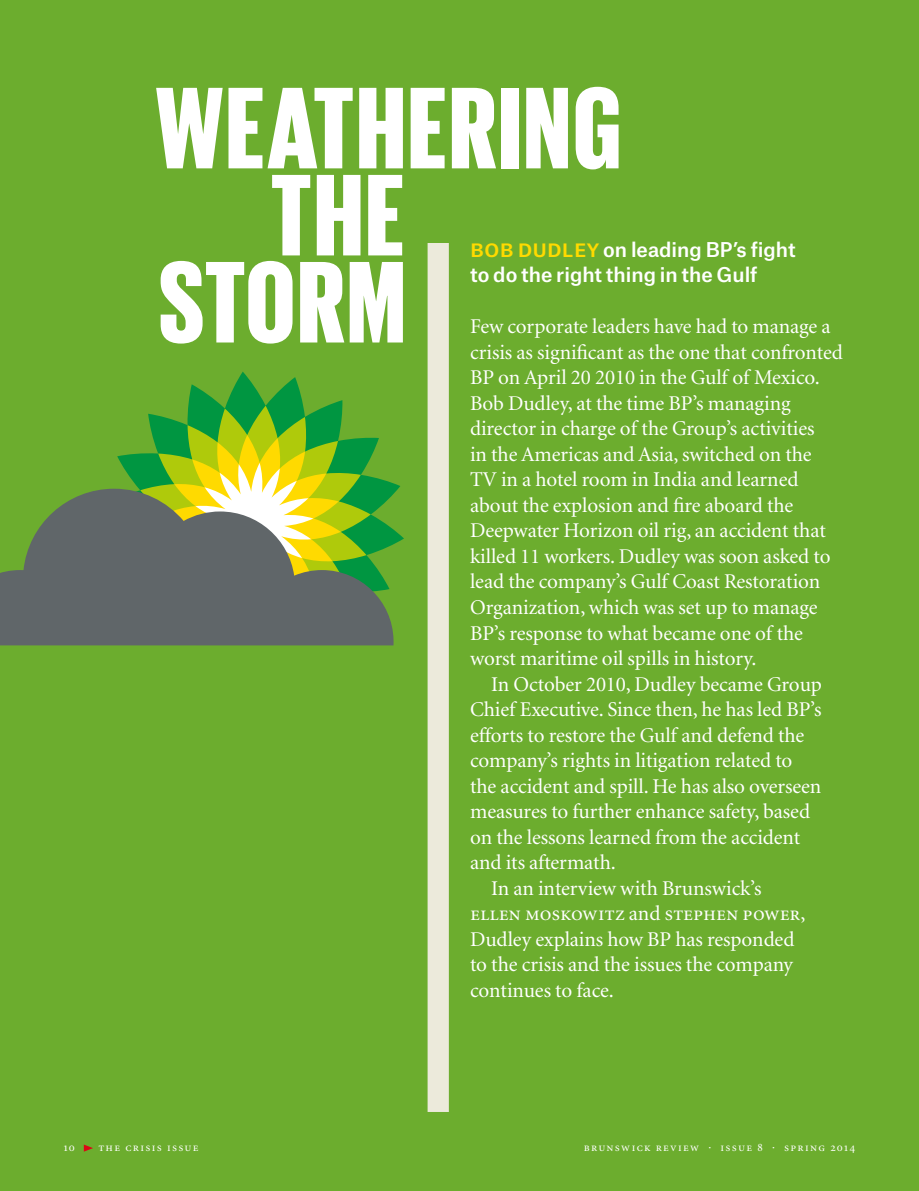
<style>
.page{position:relative;width:919px;height:1191px;background:#fff}
.page>*{position:absolute;margin:0;border:0;box-sizing:border-box;transform-origin:0 0}
.t1{font:800 118.8px "Giorgio Sans";letter-spacing:.025em;color:#fff}
.t2{font:21px/25.5px "Minion";letter-spacing:-.005em;color:#fff}
.t3{font:21px "Minion Regular SC";letter-spacing:-.005em;color:#fff}
.t4{font:500 19.5px/25.5px "Atlas Grotesk";color:#fff}
.t5{font:12px "Minion Regular SC";letter-spacing:.105em;color:#fff}
.s1{font-size:21px;color:#ffda00}
.s2{font-family:"Minion"}
</style>
<div class="page">
<div style="left:0;top:0;width:918px;height:1191px;background:#6cad2e"></div>
<div style="left:427px;top:243px;width:22px;height:869px;background:#eceadb"></div>
<svg style="left:84px;top:1144px;width:9px;height:7px"></svg>
<svg style="left:117px;top:371px;width:287px;height:174px"></svg>
<svg style="left:140px;top:406px;width:231px;height:83px;background:#76b729"></svg>
<svg style="left:0;top:489px;width:393px;height:156px;background:#6f805f"></svg>
<h1 class="t1" style="left:156px;top:67px;width:466px">WEATHERING</h1>
<h1 class="t1" style="left:271px;top:154px;width:135px">THE</h1>
<h1 class="t1" style="left:159px;top:241px;width:248px">STORM</h1>
<p class="t4" style="left:470px;top:235px;width:327px"><span class="s1">bob dudley</span> on leading BP’s fight to do the right thing in the Gulf</p>
<p class="t2" style="left:470px;top:315px;width:374px">Few corporate leaders have had to manage a crisis as significant as the one that confronted BP on April 20 2010 in the Gulf of Mexico.<br>Bob Dudley, at the time BP’s managing director in charge of the Group’s activities<br>in the Americas and Asia, switched on the TV in a hotel room in India and learned about the explosion and fire aboard the Deepwater Horizon oil rig, an accident that killed 11 workers. Dudley was soon asked to lead the company’s Gulf Coast Restoration Organization, which was set up to manage BP’s response to what became one of the worst maritime oil spills in history.</p>
<p class="t2" style="left:491px;top:672px;width:332px">In October 2010, Dudley became Group</p>
<p class="t2" style="left:470px;top:697px;width:353px">Chief Executive. Since then, he has led BP’s</p>
<p class="t2" style="left:470px;top:723px;width:336px">efforts to restore the Gulf and defend the</p>
<p class="t2" style="left:470px;top:748px;width:324px">company’s rights in litigation related to</p>
<p class="t2" style="left:470px;top:774px;width:353px">the accident and spill. He has also overseen</p>
<p class="t2" style="left:470px;top:799px;width:341px">measures to further enhance safety, based</p>
<p class="t2" style="left:470px;top:825px;width:332px">on the lessons learned from the accident</p>
<p class="t2" style="left:470px;top:850px;width:147px">and its aftermath.</p>
<p class="t2" style="left:491px;top:876px;width:272px">In an interview with Brunswick’s</p>
<p class="t3" style="left:470px;top:903px;width:337px">ellen moskowitz <span class="s2">and</span> stephen power<span class="s2">,</span></p>
<p class="t2" style="left:470px;top:927px;width:326px;text-align:justify">Dudley explains how BP has responded to the crisis and the issues the company continues to face.</p>
<p class="t5" style="left:64px;top:1141px;width:12px">10</p>
<p class="t5" style="left:98px;top:1141px;width:102px">the crisis issue</p>
<p class="t5" style="left:584px;top:1141px;width:273px">brunswick review · issue 8 · spring 2014</p>
</div>
